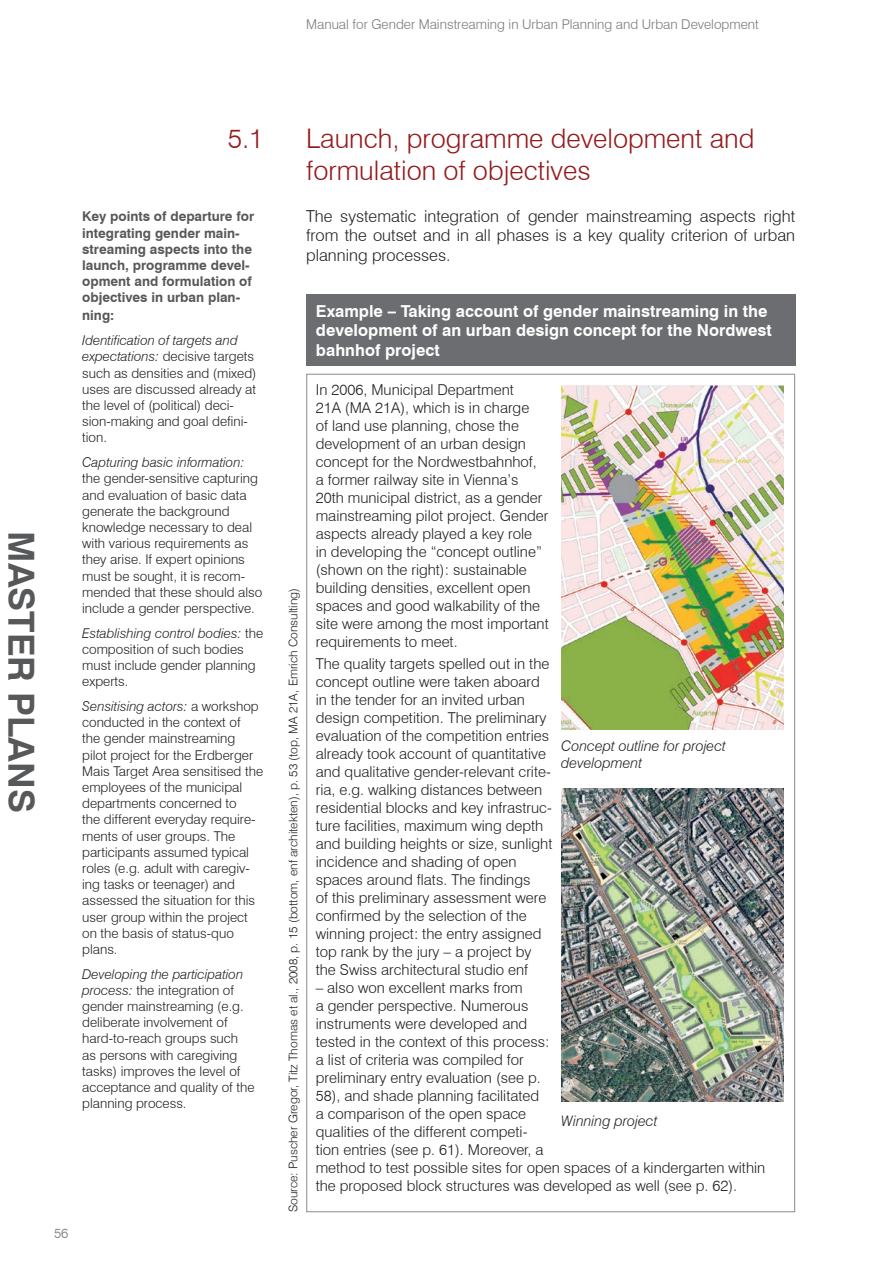
<style>
.page{position:relative;width:893px;height:1263px;background:#fff}
.page>*{position:absolute;margin:0;border:0;box-sizing:border-box;transform-origin:0 0}
.t1{font:700 36px "Swiss 721 BT";color:#57585a}
.t2{font:300 27px/32.4px "Swiss 721 BT";color:#96191c}
.t3{font:300 16.5px/19.8px "Swiss 721 BT";color:#231f20;text-align:justify}
.t4{font:700 16.5px/19.8px "Swiss 721 BT";color:#fff}
.t5{font:300 15px/18px "Swiss 721 BT";color:#231f20}
.t6{font:italic 300 14.55px "Swiss 721 BT";color:#231f20}
.t7{font:300 13.5px/16.2px "Swiss 721 BT";color:#231f20}
.t8{font:700 13.5px/16.2px "Swiss 721 BT";color:#57585a}
.t9{font:300 13.5px "Swiss 721 BT";color:#76787b}
.t10{font:italic 300 13.5px/24.8px "Swiss 721 BT";color:#231f20}
.t11{font:300 12px "Swiss 721 BT";color:#231f20}
.s1{font-weight:700;font-style:normal;color:#57585a}
.s2{font-style:italic}
</style>
<div class="page">
<div style="left:306px;top:294px;width:489px;height:72px;background:#6c6d70"></div>
<img style="left:562px;top:386px;width:221px;height:343px">
<img style="left:562px;top:788px;width:222px;height:313px">
<p class="t9" style="left:306px;top:16px;width:454px">Manual for Gender Mainstreaming in Urban Planning and Urban Development</p>
<h1 class="t1" style="left:46px;top:531px;width:283px;rotate:90deg">MASTER PLANS</h1>
<p class="t9" style="left:54px;top:1224px;width:16px">56</p>
<h3 class="t2" style="left:228px;top:122px;width:37px">5.1</h3>
<h3 class="t2" style="left:306px;top:122px;width:450px">Launch, programme development and formulation of objectives</h3>
<p class="t3" style="left:306px;top:206px;width:490px">The systematic integration of gender mainstreaming aspects right from the outset and in all phases is a key quality criterion of urban planning processes.</p>
<p class="t8" style="left:82px;top:208px;width:174px">Key points of departure for integrating gender main&shy;streaming aspects into the launch, programme devel&shy;opment and formulation of objectives in urban plan-</p>
<p class="t10" style="left:82px;top:303px;width:157px"><span class="s1">ning:<br></span>Identification of targets and</p>
<p class="t7" style="left:82px;top:348px;width:176px"><span class="s2">expectations:</span> decisive targets such as densities and (mixed) uses are discussed already at the level of (political) deci&shy;sion-making and goal defini&shy;tion.</p>
<p class="t7" style="left:82px;top:454px;width:182px"><span class="s2">Capturing basic information: </span>the gender-sensitive capturing and evaluation of basic data generate the background knowledge necessary to deal with various requirements as they arise. If expert opinions must be sought, it is recom&shy;mended that these should also include a gender perspective.</p>
<p class="t7" style="left:82px;top:625px;width:183px"><span class="s2">Establishing control bodies:</span> the composition of such bodies must include gender planning experts.</p>
<p class="t7" style="left:82px;top:698px;width:182px"><span class="s2">Sensitising actors:</span> a workshop conducted in the context of<br>the gender mainstreaming pilot project for the Erdberger<br>Mais Target Area sensitised the employees of the municipal departments concerned to<br>the different everyday require&shy;ments of user groups. The participants assumed typical roles (e.g. adult with caregiv&shy;ing tasks or teenager) and assessed the situation for this user group within the project on the basis of status-quo plans.</p>
<p class="t7" style="left:82px;top:966px;width:174px"><span class="s2">Developing the participation process:</span> the integration of gender mainstreaming (e.g. deliberate involvement of hard-to-reach groups such as persons with caregiving tasks) improves the level of acceptance and quality of the planning process.</p>
<p class="t4" style="left:316px;top:300px;width:457px">Example – Taking account of gender mainstreaming in the development of an urban design concept for the Nordwest bahnhof project</p>
<p class="t5" style="left:316px;top:380px;width:200px">In 2006, Municipal Department</p>
<p class="t5" style="left:316px;top:398px;width:222px">21A (MA 21A), which is in charge of land use planning, chose the development of an urban design concept for the Nordwestbahnhof,</p>
<p class="t5" style="left:316px;top:470px;width:204px">a former railway site in Vienna’s</p>
<p class="t5" style="left:316px;top:488px;width:234px">20th municipal district, as a gender mainstreaming pilot project. Gender</p>
<p class="t5" style="left:316px;top:524px;width:218px">aspects already played a key role</p>
<p class="t5" style="left:316px;top:542px;width:228px">in developing the “concept outline” (shown on the right): sustainable building densities, excellent open</p>
<p class="t5" style="left:316px;top:596px;width:226px">spaces and good walkability of the</p>
<p class="t5" style="left:316px;top:614px;width:234px">site were among the most important</p>
<p class="t5" style="left:316px;top:632px;width:143px">requirements to meet.</p>
<p class="t5" style="left:316px;top:654px;width:235px">The quality targets spelled out in the</p>
<p class="t5" style="left:316px;top:672px;width:226px">concept outline were taken aboard</p>
<p class="t5" style="left:316px;top:690px;width:211px">in the tender for an invited urban</p>
<p class="t5" style="left:316px;top:708px;width:232px">design competition. The preliminary</p>
<p class="t5" style="left:316px;top:726px;width:235px">evaluation of the competition entries</p>
<p class="t5" style="left:316px;top:744px;width:232px">already took account of quantitative</p>
<p class="t5" style="left:316px;top:762px;width:237px">and qualitative gender-relevant crite-</p>
<p class="t11" style="left:286px;top:1212px;width:626px;rotate:-90deg">Source: Puscher Gregor, Titz Thomas et al., 2008, p. 15 (bottom, enf architekten), p. 53 (top, MA 21A, Emrich Consulting)</p>
<p class="t6" style="left:561px;top:737px;width:166px">Concept outline for project</p>
<p class="t6" style="left:561px;top:754px;width:82px">development</p>
<p class="t5" style="left:316px;top:780px;width:228px">ria, e.g. walking distances between</p>
<p class="t5" style="left:316px;top:798px;width:238px">residential blocks and key infrastruc-</p>
<p class="t5" style="left:316px;top:816px;width:229px">ture facilities, maximum wing depth</p>
<p class="t5" style="left:316px;top:834px;width:238px">and building heights or size, sunlight</p>
<p class="t5" style="left:316px;top:852px;width:202px">incidence and shading of open</p>
<p class="t5" style="left:316px;top:870px;width:216px">spaces around flats. The findings</p>
<p class="t5" style="left:316px;top:888px;width:232px">of this preliminary assessment were</p>
<p class="t5" style="left:316px;top:906px;width:212px">confirmed by the selection of the</p>
<p class="t5" style="left:316px;top:924px;width:227px">winning project: the entry assigned</p>
<p class="t5" style="left:316px;top:942px;width:217px">top rank by the jury – a project by the Swiss architectural studio enf</p>
<p class="t5" style="left:316px;top:978px;width:209px">– also won excellent marks from</p>
<p class="t5" style="left:316px;top:996px;width:214px">a gender perspective. Numerous</p>
<p class="t5" style="left:316px;top:1014px;width:213px">instruments were developed and</p>
<p class="t5" style="left:316px;top:1032px;width:235px">tested in the context of this process:</p>
<p class="t5" style="left:316px;top:1050px;width:210px">a list of criteria was compiled for</p>
<p class="t5" style="left:316px;top:1068px;width:226px">preliminary entry evaluation (see p.</p>
<p class="t5" style="left:316px;top:1086px;width:225px">58), and shade planning facilitated</p>
<p class="t5" style="left:316px;top:1104px;width:212px">a comparison of the open space</p>
<p class="t6" style="left:561px;top:1111px;width:98px">Winning project</p>
<p class="t5" style="left:316px;top:1122px;width:213px">qualities of the different competi-</p>
<p class="t5" style="left:316px;top:1140px;width:229px">tion entries (see p. 61). Moreover, a</p>
<p class="t5" style="left:316px;top:1158px;width:451px">method to test possible sites for open spaces of a kindergarten within</p>
<p class="t5" style="left:316px;top:1176px;width:423px">the proposed block structures was developed as well (see p. 62).</p>
</div>
